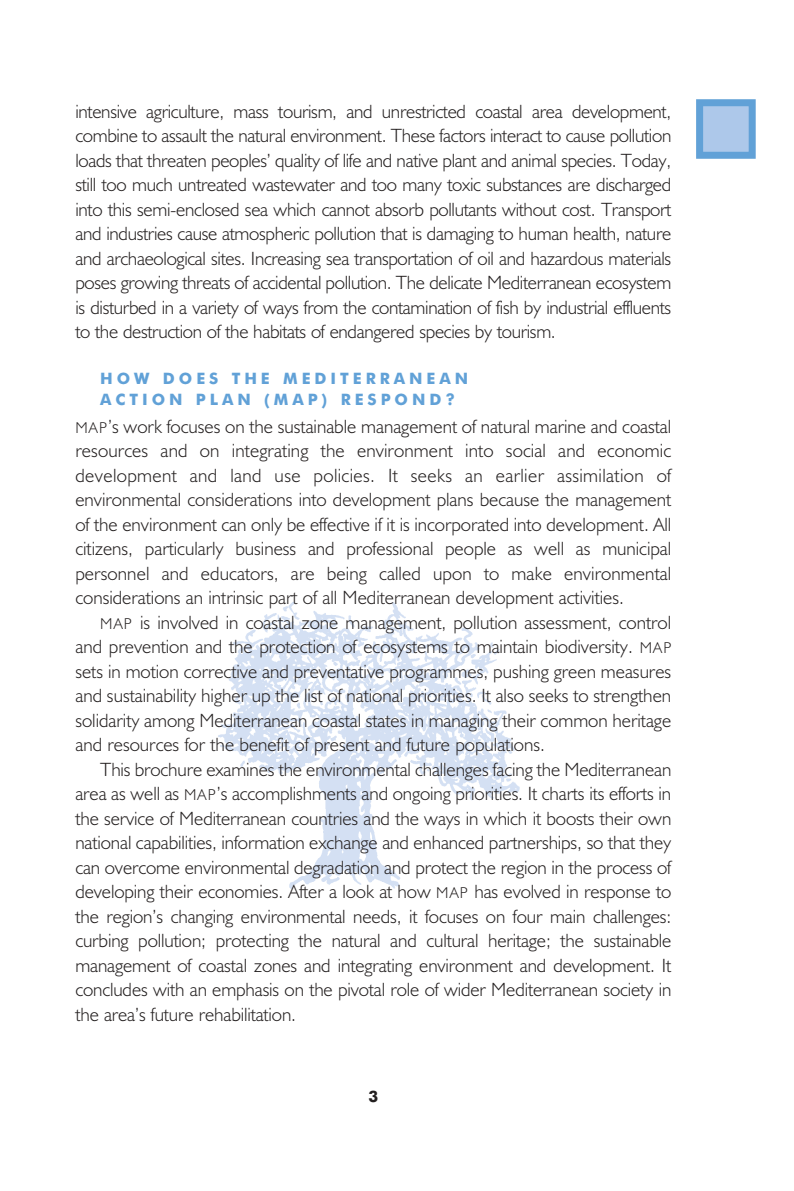
<style>
.page{position:relative;width:794px;height:1191px;background:#fff}
.page>*{position:absolute;margin:0;border:0;box-sizing:border-box;transform-origin:0 0}
.t1{font:19.25px/24.5px "Humanist 521 Light BT";color:#231f1f;text-align:justify}
.t2{font:15.75px/21px "Futura Bold BT";letter-spacing:.25em;color:#61a1d7}
.t3{font:15.75px "Futura Bold BT";color:#231f1f}
.s1{font-size:15.75px}
</style>
<div class="page">
<img style="left:218px;top:602px;width:302px;height:287px">
<div style="left:699px;top:103px;width:52px;height:52px;background:#adc8ea"></div>
<div style="left:695px;top:99px;width:60px;height:60px;border:7px solid #61a1d7"></div>
<p class="t1" style="left:75px;top:101px;width:597px">intensive agriculture, mass tourism, and unrestricted coastal area development, combine to assault the natural environment. These factors interact to cause pollution loads that threaten peoples’ quality of life and native plant and animal species. Today, still too much untreated wastewater and too many toxic substances are discharged into this semi-enclosed sea which cannot absorb pollutants without cost. Transport and industries cause atmospheric pollution that is damaging to human health, nature and archaeological sites. Increasing sea transportation of oil and hazardous materials poses growing threats of accidental pollution. The delicate Mediterranean ecosystem is disturbed in a variety of ways from the contamination of fish by industrial effluents to the destruction of the habitats of endangered species by tourism.</p>
<p class="t2" style="left:100px;top:369px;width:369px">HOW DOES THE MEDITERRANEAN<br>ACTION PLAN (MAP) RESPOND?</p>
<p class="t1" style="left:75px;top:416px;width:597px"><span class="s1">MAP</span>’s work focuses on the sustainable management of natural marine and coastal resources and on integrating the environment into social and economic development and land use policies. It seeks an earlier assimilation of environmental considerations into development plans because the management of the environment can only be effective if it is incorporated into development. All citizens, particularly business and professional people as well as municipal personnel and educators, are being called upon to make environmental considerations an intrinsic part of all Mediterranean development activities.</p>
<p class="t1" style="left:75px;top:612px;width:597px;text-indent:25px"><span class="s1">MAP</span> is involved in coastal zone management, pollution assessment, control and prevention and the protection of ecosystems to maintain biodiversity. <span class="s1">MAP </span>sets in motion corrective and preventative programmes, pushing green measures and sustainability higher up the list of national priorities. It also seeks to strengthen solidarity among Mediterranean coastal states in managing their common heritage and resources for the benefit of present and future populations.</p>
<p class="t1" style="left:75px;top:759px;width:597px;text-indent:25px">This brochure examines the environmental challenges facing the Mediterranean area as well as <span class="s1">MAP</span>’s accomplishments and ongoing priorities. It charts its efforts in the service of Mediterranean countries and the ways in which it boosts their own national capabilities, information exchange and enhanced partnerships, so that they can overcome environmental degradation and protect the region in the process of developing their economies. After a look at how <span class="s1">MAP</span> has evolved in response to the region’s changing environmental needs, it focuses on four main challenges: curbing pollution; protecting the natural and cultural heritage; the sustainable management of coastal zones and integrating environment and development. It concludes with an emphasis on the pivotal role of wider Mediterranean society in the area’s future rehabilitation.</p>
<p class="t3" style="left:368px;top:1091px;width:11px">3</p>
</div>
